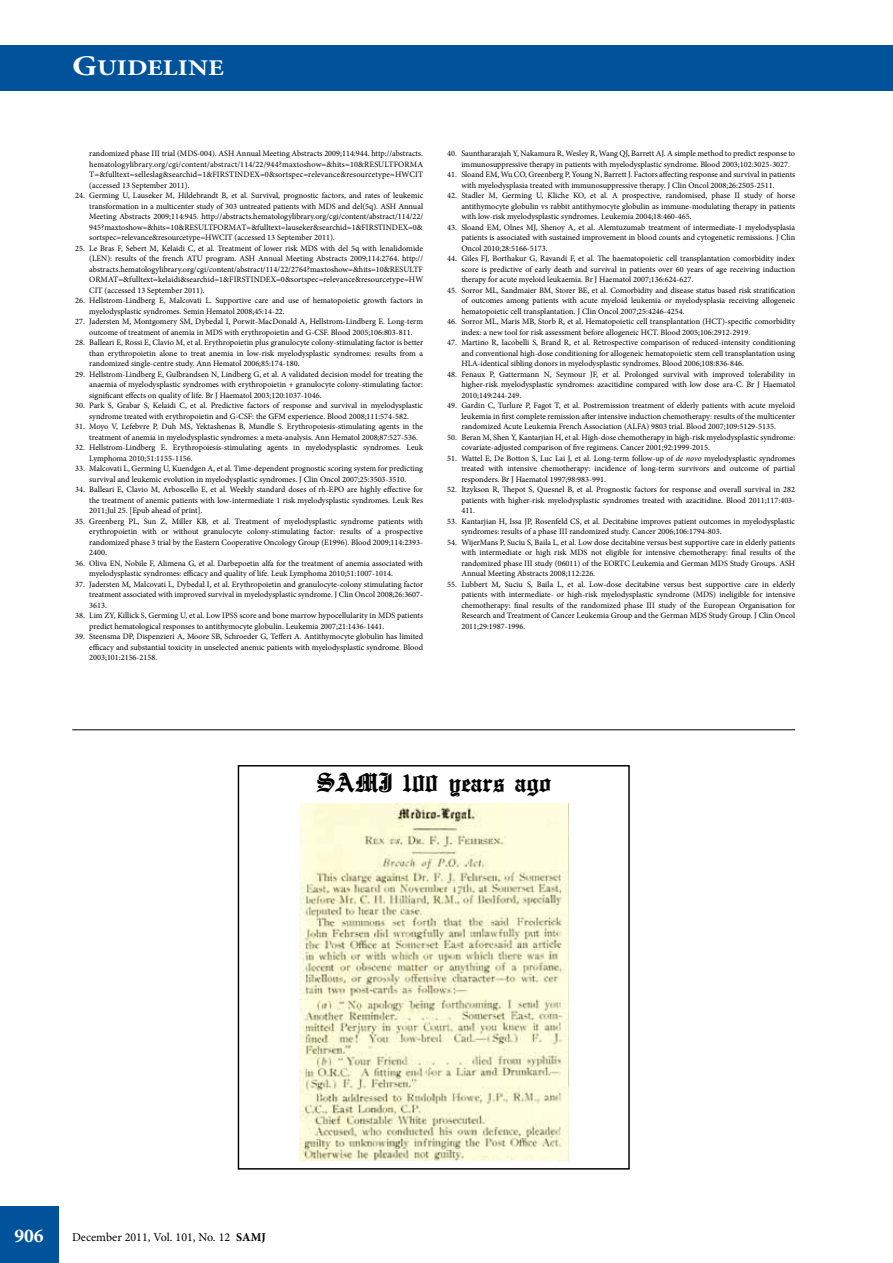
<style>
.page{position:relative;width:893px;height:1263px;background:#fff}
.page>*{position:absolute;margin:0;border:0;box-sizing:border-box;transform-origin:0 0}
.t1{font:500 29.4px "English Towne";color:#000}
.t2{font:700 22.5px "Minion Pro";color:#fff;scale:1.2 1}
.t3{font:700 19.5px "Minion Pro";color:#fff}
.t4{font:12px "Minion Pro";color:#000}
.t5{font:8.25px/10.5px "Minion Pro";color:#000;text-align:justify}
.s1{font-size:28.5px}
.s2{font-style:italic}
.s3{font-weight:700}
</style>
<div class="page">
<div style="left:0;top:45px;width:893px;height:45px;background:#00539b"></div>
<hr style="left:72px;top:729px;width:723px;height:1px;background:#000">
<div style="left:0;top:1206px;width:59px;height:57px;background:#00539b"></div>
<div style="left:238px;top:765px;width:392px;height:404px;border:1px solid #000"></div>
<img style="left:300px;top:803px;width:269px;height:357px">
<h2 class="t2" style="left:72px;top:52px;width:128px"><span class="s1">G</span>UIDELINE</h2>
<p class="t5" style="left:89px;top:148px;width:335px">randomized phase III trial (MDS-004). ASH Annual Meeting Abstracts 2009;114:944. http://abstracts. hematologylibrary.org/cgi/content/abstract/114/22/944?maxtoshow=&amp;hits=10&amp;RESULTFORMA T=&amp;fulltext=selleslag&amp;searchid=1&amp;FIRSTINDEX=0&amp;sortspec=relevance&amp;resourcetype=HWCIT (accessed 13 September 2011).</p>
<p class="t5" style="left:89px;top:190px;width:335px;text-indent:-14px">24. Germing U, Lauseker M, Hildebrandt B, et al. Survival, prognostic factors, and rates of leukemic transformation in a multicenter study of 303 untreated patients with MDS and del(5q). ASH Annual Meeting Abstracts 2009;114:945. http://abstracts.hematologylibrary.org/cgi/content/abstract/114/22/ 945?maxtoshow=&amp;hits=10&amp;RESULTFORMAT=&amp;fulltext=lauseker&amp;searchid=1&amp;FIRSTINDEX=0&amp; sortspec=relevance&amp;resourcetype=HWCIT (accessed 13 September 2011).</p>
<p class="t5" style="left:89px;top:243px;width:336px;text-indent:-14px">25. Le Bras F, Sebert M, Kelaidi C, et al. Treatment of lower risk MDS with del 5q with lenalidomide (LEN): results of the french ATU program. ASH Annual Meeting Abstracts 2009;114:2764. http:// abstracts.hematologylibrary.org/cgi/content/abstract/114/22/2764?maxtoshow=&amp;hits=10&amp;RESULTF ORMAT=&amp;fulltext=kelaidi&amp;searchid=1&amp;FIRSTINDEX=0&amp;sortspec=relevance&amp;resourcetype=HW CIT (accessed 13 September 2011).</p>
<p class="t5" style="left:89px;top:295px;width:335px;text-indent:-14px">26. Hellstrom-Lindberg E, Malcovati L. Supportive care and use of hematopoietic growth factors in myelodysplastic syndromes. Semin Hematol 2008;45:14-22.</p>
<p class="t5" style="left:75px;top:316px;width:349px;text-align:center">27. Jadersten M, Montgomery SM, Dybedal I, Porwit-MacDonald A, Hellstrom-Lindberg E. Long-term outcome of treatment of anemia in MDS with erythropoietin and G-CSF. Blood 2005;106:803-811.</p>
<p class="t5" style="left:89px;top:337px;width:335px;text-indent:-14px">28. Balleari E, Rossi E, Clavio M, et al. Erythropoietin plus granulocyte colony-stimulating factor is better than erythropoietin alone to treat anemia in low-risk myelodysplastic syndromes: results from a randomized single-centre study. Ann Hematol 2006;85:174-180.</p>
<p class="t5" style="left:89px;top:369px;width:335px;text-indent:-14px">29. Hellstrom-Lindberg E, Gulbrandsen N, Lindberg G, et al. A validated decision model for treating the anaemia of myelodysplastic syndromes with erythropoietin + granulocyte colony-stimulating factor: significant effects on quality of life. Br J Haematol 2003;120:1037-1046.</p>
<p class="t5" style="left:75px;top:400px;width:349px;text-align:center">30. Park S, Grabar S, Kelaidi C, et al. Predictive factors of response and survival in myelodysplastic syndrome treated with erythropoietin and G-CSF: the GFM experience. Blood 2008;111:574-582.</p>
<p class="t5" style="left:89px;top:421px;width:335px;text-indent:-14px">31. Moyo V, Lefebvre P, Duh MS, Yektashenas B, Mundle S. Erythropoiesis-stimulating agents in the treatment of anemia in myelodysplastic syndromes: a meta-analysis. Ann Hematol 2008;87:527-536.</p>
<p class="t5" style="left:89px;top:442px;width:335px;text-indent:-14px">32. Hellstrom-Lindberg E. Erythropoiesis-stimulating agents in myelodysplastic syndromes. Leuk<br>Lymphoma 2010;51:1155-1156.</p>
<p class="t5" style="left:75px;top:463px;width:349px;text-align:center">33. Malcovati L, Germing U, Kuendgen A, et al. Time-dependent prognostic scoring system for predicting survival and leukemic evolution in myelodysplastic syndromes. J Clin Oncol 2007;25:3503-3510.</p>
<p class="t5" style="left:89px;top:484px;width:335px;text-indent:-14px">34. Balleari E, Clavio M, Arboscello E, et al. Weekly standard doses of rh-EPO are highly effective for the treatment of anemic patients with low-intermediate 1 risk myelodysplastic syndromes. Leuk Res 2011;Jul 25. [Epub ahead of print].</p>
<p class="t5" style="left:89px;top:516px;width:335px;text-indent:-14px">35. Greenberg PL, Sun Z, Miller KB, et al. Treatment of myelodysplastic syndrome patients with erythropoietin with or without granulocyte colony-stimulating factor: results of a prospective randomized phase 3 trial by the Eastern Cooperative Oncology Group (E1996). Blood 2009;114:2393- 2400.</p>
<p class="t5" style="left:89px;top:558px;width:335px;text-indent:-14px">36. Oliva EN, Nobile F, Alimena G, et al. Darbepoetin alfa for the treatment of anemia associated with myelodysplastic syndromes: efficacy and quality of life. Leuk Lymphoma 2010;51:1007-1014.</p>
<p class="t5" style="left:89px;top:579px;width:335px;text-indent:-14px">37. Jadersten M, Malcovati L, Dybedal I, et al. Erythropoietin and granulocyte-colony stimulating factor treatment associated with improved survival in myelodysplastic syndrome. J Clin Oncol 2008;26:3607- 3613.</p>
<p class="t5" style="left:89px;top:610px;width:335px;text-indent:-14px">38. Lim ZY, Killick S, Germing U, et al. Low IPSS score and bone marrow hypocellularity in MDS patients predict hematological responses to antithymocyte globulin. Leukemia 2007;21:1436-1441.</p>
<p class="t5" style="left:89px;top:631px;width:335px;text-indent:-14px">39. Steensma DP, Dispenzieri A, Moore SB, Schroeder G, Tefferi A. Antithymocyte globulin has limited efficacy and substantial toxicity in unselected anemic patients with myelodysplastic syndrome. Blood 2003;101:2156-2158.</p>
<p class="t5" style="left:461px;top:148px;width:335px;text-indent:-14px">40. Saunthararajah Y, Nakamura R, Wesley R, Wang QJ, Barrett AJ. A simple method to predict response to immunosuppressive therapy in patients with myelodysplastic syndrome. Blood 2003;102:3025-3027.</p>
<p class="t5" style="left:461px;top:169px;width:335px;text-indent:-14px">41. Sloand EM, Wu CO, Greenberg P, Young N, Barrett J. Factors affecting response and survival in patients with myelodysplasia treated with immunosuppressive therapy. J Clin Oncol 2008;26:2505-2511.</p>
<p class="t5" style="left:461px;top:190px;width:335px;text-indent:-14px">42. Stadler M, Germing U, Kliche KO, et al. A prospective, randomised, phase II study of horse antithymocyte globulin vs rabbit antithymocyte globulin as immune-modulating therapy in patients with low-risk myelodysplastic syndromes. Leukemia 2004;18:460-465.</p>
<p class="t5" style="left:461px;top:222px;width:335px;text-indent:-14px">43. Sloand EM, Olnes MJ, Shenoy A, et al. Alemtuzumab treatment of intermediate-1 myelodysplasia patients is associated with sustained improvement in blood counts and cytogenetic remissions. J Clin Oncol 2010;28:5166-5173.</p>
<p class="t5" style="left:461px;top:253px;width:335px;text-indent:-14px">44. Giles FJ, Borthakur G, Ravandi F, et al. The haematopoietic cell transplantation comorbidity index score is predictive of early death and survival in patients over 60 years of age receiving induction therapy for acute myeloid leukaemia. Br J Haematol 2007;136:624-627.</p>
<p class="t5" style="left:461px;top:285px;width:335px;text-indent:-14px">45. Sorror ML, Sandmaier BM, Storer BE, et al. Comorbidity and disease status based risk stratification of outcomes among patients with acute myeloid leukemia or myelodysplasia receiving allogeneic hematopoietic cell transplantation. J Clin Oncol 2007;25:4246-4254.</p>
<p class="t5" style="left:461px;top:316px;width:335px;text-indent:-14px">46. Sorror ML, Maris MB, Storb R, et al. Hematopoietic cell transplantation (HCT)-specific comorbidity index: a new tool for risk assessment before allogeneic HCT. Blood 2005;106:2912-2919.</p>
<p class="t5" style="left:461px;top:337px;width:335px;text-indent:-14px">47. Martino R, Iacobelli S, Brand R, et al. Retrospective comparison of reduced-intensity conditioning and conventional high-dose conditioning for allogeneic hematopoietic stem cell transplantation using HLA-identical sibling donors in myelodysplastic syndromes. Blood 2006;108:836-846.</p>
<p class="t5" style="left:461px;top:369px;width:335px;text-indent:-14px">48. Fenaux P, Gattermann N, Seymour JF, et al. Prolonged survival with improved tolerability in higher-risk myelodysplastic syndromes: azacitidine compared with low dose ara-C. Br J Haematol 2010;149:244-249.</p>
<p class="t5" style="left:461px;top:400px;width:335px;text-indent:-14px">49. Gardin C, Turlure P, Fagot T, et al. Postremission treatment of elderly patients with acute myeloid leukemia in first complete remission after intensive induction chemotherapy: results of the multicenter randomized Acute Leukemia French Association (ALFA) 9803 trial. Blood 2007;109:5129-5135.</p>
<p class="t5" style="left:461px;top:432px;width:335px;text-indent:-14px">50. Beran M, Shen Y, Kantarjian H, et al. High-dose chemotherapy in high-risk myelodysplastic syndrome: covariate-adjusted comparison of five regimens. Cancer 2001;92:1999-2015.</p>
<p class="t5" style="left:461px;top:453px;width:335px;text-indent:-14px">51. Wattel E, De Botton S, Luc Lai J, et al. Long-term follow-up of <span class="s2">de novo</span> myelodysplastic syndromes treated with intensive chemotherapy: incidence of long-term survivors and outcome of partial responders. Br J Haematol 1997;98:983-991.</p>
<p class="t5" style="left:461px;top:484px;width:335px;text-indent:-14px">52. Itzykson R, Thepot S, Quesnel B, et al. Prognostic factors for response and overall survival in 282 patients with higher-risk myelodysplastic syndromes treated with azacitidine. Blood 2011;117:403- 411.</p>
<p class="t5" style="left:461px;top:516px;width:335px;text-indent:-14px">53. Kantarjian H, Issa JP, Rosenfeld CS, et al. Decitabine improves patient outcomes in myelodysplastic syndromes: results of a phase III randomized study. Cancer 2006;106:1794-803.</p>
<p class="t5" style="left:461px;top:537px;width:335px;text-indent:-14px">54. WijerMans P, Suciu S, Baila L, et al. Low dose decitabine versus best supportive care in elderly patients with intermediate or high risk MDS not eligible for intensive chemotherapy: final results of the randomized phase III study (06011) of the EORTC Leukemia and German MDS Study Groups. ASH Annual Meeting Abstracts 2008;112:226.</p>
<p class="t5" style="left:461px;top:579px;width:335px;text-indent:-14px">55. Lubbert M, Suciu S, Baila L, et al. Low-dose decitabine versus best supportive care in elderly patients with intermediate- or high-risk myelodysplastic syndrome (MDS) ineligible for intensive chemotherapy: final results of the randomized phase III study of the European Organisation for Research and Treatment of Cancer Leukemia Group and the German MDS Study Group. J Clin Oncol 2011;29:1987-1996.</p>
<h1 class="t1" style="left:316px;top:766px;width:236px">SAMJ 100 years ago</h1>
<h3 class="t3" style="left:14px;top:1222px;width:31px">906</h3>
<h3 class="t4" style="left:72px;top:1229px;width:195px">December 2011, Vol. 101, No. 12 <span class="s3">SAMJ</span></h3>
</div>
